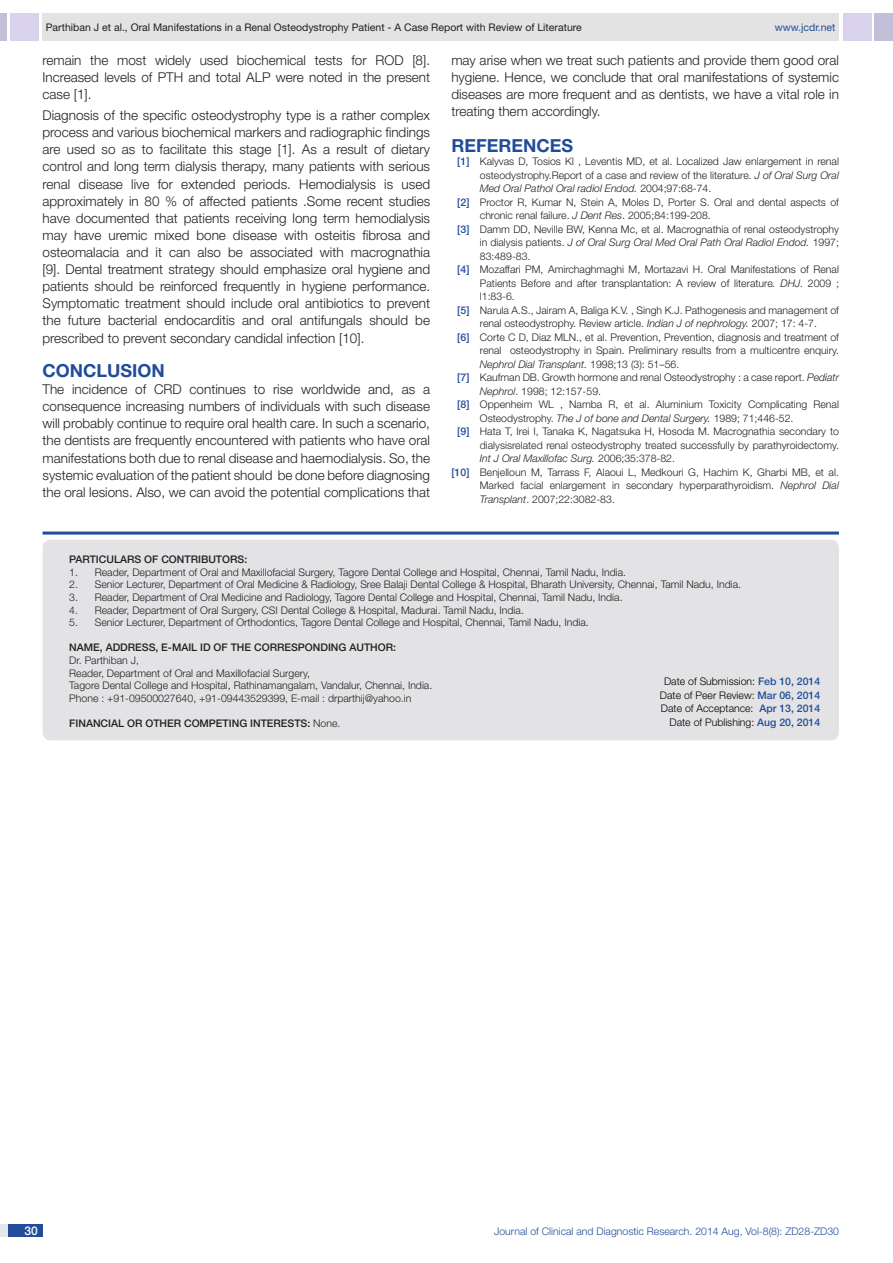
<style>
.page{position:relative;width:893px;height:1263px;background:#fff}
.page>*{position:absolute;margin:0;border:0;box-sizing:border-box;transform-origin:0 0}
.Heading{font:700 18px "Helvetica Neue";color:#214c99}
.Body_text{font:300 13.5px/17.1px "Helvetica Neue";color:#231f20;text-align:justify}
.t1{font:500 12px "Helvetica Neue";color:#fff}
.con_particulars{font:300 10.5px "Helvetica Neue";color:#231f20}
.t2{font:italic 300 10.5px "Helvetica Neue";color:#231f20}
.con_particulars-2{font:500 10.5px "Helvetica Neue";color:#231f20}
.t3{font:300 10.5px "Helvetica Neue";color:#000}
.t4{font:10.5px "Helvetica Neue";color:#231f20}
.t5{font:300 10.5px "Helvetica Neue";color:#214c99}
.t6{font:10.5px "Helvetica Neue";color:#214c99}
.s1{font-weight:500;color:#214c99}
.s2{font-style:italic}
.s3{font-style:normal}
.s4{font-weight:300}
</style>
<div class="page">
<div style="left:0;top:13px;width:7px;height:28px;background:#c3bfd8"></div>
<div style="left:10px;top:13px;width:29px;height:28px;background:#d9d2ec"></div>
<div style="left:43px;top:13px;width:796px;height:28px;background:#e3e3e3"></div>
<div style="left:875px;top:13px;width:18px;height:28px;background:#c3bfd8"></div>
<div style="left:843px;top:13px;width:29px;height:28px;background:#d9d2ec"></div>
<div style="left:0;top:1224px;width:43px;height:13px;background:#e6e7e9"></div>
<div style="left:8px;top:1224px;width:35px;height:13px;background:#214c99"></div>
<hr style="left:43px;top:531px;width:796px;height:3px;background:#214c99">
<div style="left:43px;top:540px;width:796px;height:200px;background:#e3e3e5;border-radius:9px"></div>
<p class="t4" style="left:46px;top:21px;width:537px">Parthiban J et al., Oral Manifestations in a Renal Osteodystrophy Patient - A Case Report with Review of Literature</p>
<p class="t6" style="left:775px;top:21px;width:62px">www.jcdr.net</p>
<p class="Body_text" style="left:43px;top:51px;width:389px">remain the most widely used biochemical tests for ROD [8].<br>Increased levels of PTH and total ALP were noted in the present case [1].</p>
<p class="Body_text" style="left:43px;top:107px;width:389px">Diagnosis of the specific osteodystrophy type is a rather complex process and various biochemical markers and radiographic findings are used so as to facilitate this stage [1]. As a result of dietary control and long term dialysis therapy, many patients with serious renal disease live for extended periods. Hemodialysis is used approximately in 80 % of affected patients .Some recent studies have documented that patients receiving long term hemodialysis may have uremic mixed bone disease with osteitis fibrosa and osteomalacia and it can also be associated with macrognathia [9]. Dental treatment strategy should emphasize oral hygiene and patients should be reinforced frequently in hygiene performance.<br>Symptomatic treatment should include oral antibiotics to prevent the future bacterial endocarditis and oral antifungals should be prescribed to prevent secondary candidal infection [10].</p>
<p class="Heading" style="left:43px;top:359px;width:124px">CONCLUSION</p>
<p class="Body_text" style="left:43px;top:380px;width:389px">The incidence of CRD continues to rise worldwide and, as a consequence increasing numbers of individuals with such disease will probably continue to require oral health care. In such a scenario, the dentists are frequently encountered with patients who have oral manifestations both due to renal disease and haemodialysis. So, the systemic evaluation of the patient should be done before diagnosing the oral lesions. Also, we can avoid the potential complications that</p>
<p class="Body_text" style="left:451px;top:51px;width:389px">may arise when we treat such patients and provide them good oral hygiene. Hence, we conclude that oral manifestations of systemic diseases are more frequent and as dentists, we have a vital role in treating them accordingly.</p>
<p class="Heading" style="left:451px;top:134px;width:123px">REFERENCES</p>
<p class="con_particulars" style="left:457px;top:155px;width:383px"><span class="s1">[1]</span> Kalyvas D, Tosios KI , Leventis MD, et al. Localized Jaw enlargement in renal</p>
<p class="con_particulars" style="left:480px;top:169px;width:361px">osteodystrophy.Report of a case and review of the literature. <span class="s2">J of Oral Surg Oral</span></p>
<p class="t2" style="left:480px;top:182px;width:233px">Med Oral Pathol Oral radiol Endod. <span class="s3">2004;97:68-74.</span></p>
<p class="con_particulars" style="left:457px;top:196px;width:383px"><span class="s1">[2]</span> Proctor R, Kumar N, Stein A, Moles D, Porter S. Oral and dental aspects of</p>
<p class="con_particulars" style="left:480px;top:209px;width:232px">chronic renal failure. <span class="s2">J Dent Res</span>. 2005;84:199-208.</p>
<p class="con_particulars" style="left:457px;top:223px;width:383px"><span class="s1">[3]</span> Damm DD, Neville BW, Kenna Mc, et al. Macrognathia of renal osteodystrophy</p>
<p class="t2" style="left:480px;top:236px;width:361px"><span class="s3">in dialysis patients.</span> J of Oral Surg Oral Med Oral Path Oral Radiol Endod. <span class="s3">1997;</span></p>
<p class="con_particulars" style="left:480px;top:250px;width:52px">83:489-83.</p>
<p class="con_particulars" style="left:457px;top:263px;width:383px"><span class="s1">[4]</span> Mozaffari PM, Amirchaghmaghi M, Mortazavi H. Oral Manifestations of Renal</p>
<p class="con_particulars" style="left:480px;top:277px;width:361px">Patients Before and after transplantation: A review of literature<span class="s2">. DHJ</span>. 2009 ;</p>
<p class="con_particulars" style="left:480px;top:290px;width:37px">l1:83-6.</p>
<p class="con_particulars" style="left:457px;top:304px;width:383px"><span class="s1">[5]</span> Narula A.S., Jairam A, Baliga K.V. , Singh K.J. Pathogenesis and management of</p>
<p class="con_particulars" style="left:480px;top:317px;width:339px">renal osteodystrophy. Review article. <span class="s2">Indian J of nephrology.</span> 2007; 17: 4-7.</p>
<p class="con_particulars" style="left:457px;top:331px;width:383px"><span class="s1">[6]</span> Corte C D, Diaz MLN., et al. Prevention, Prevention, diagnosis and treatment of</p>
<p class="con_particulars" style="left:480px;top:344px;width:361px">renal osteodystrophy in Spain. Preliminary results from a multicentre enquiry.</p>
<p class="t2" style="left:480px;top:358px;width:201px">Nephrol Dial Transplant. <span class="s3">1998;13 (3): 51–56.</span></p>
<p class="con_particulars" style="left:457px;top:371px;width:383px"><span class="s1">[7]</span> Kaufman DB. Growth hormone and renal Osteodystrophy : a case report. <span class="s2">Pediatr</span></p>
<p class="con_particulars" style="left:480px;top:385px;width:123px"><span class="s2">Nephrol</span>. 1998; 12:157-59.</p>
<p class="con_particulars" style="left:457px;top:398px;width:383px"><span class="s1">[8]</span> Oppenheim WL , Namba R, et al. Aluminium Toxicity Complicating Renal</p>
<p class="con_particulars" style="left:480px;top:412px;width:315px">Osteodystrophy. <span class="s2">The J of bone and Dental Surgery.</span> 1989; 71;446-52.</p>
<p class="con_particulars" style="left:457px;top:425px;width:383px"><span class="s1">[9]</span> Hata T, Irei I, Tanaka K, Nagatsuka H, Hosoda M. Macrognathia secondary to</p>
<p class="con_particulars" style="left:480px;top:439px;width:361px">dialysisrelated renal osteodystrophy treated successfully by parathyroidectomy.</p>
<p class="t2" style="left:480px;top:452px;width:197px">Int J Oral Maxillofac Surg. <span class="s3">2006;35:378-82.</span></p>
<p class="con_particulars" style="left:451px;top:466px;width:389px"><span class="s1">[10]</span> Benjelloun M, Tarrass F, Alaoui L, Medkouri G, Hachim K, Gharbi MB, et al.</p>
<p class="con_particulars" style="left:480px;top:479px;width:361px">Marked facial enlargement in secondary hyperparathyroidism. <span class="s2">Nephrol Dial</span></p>
<p class="con_particulars" style="left:480px;top:493px;width:137px"><span class="s2">Transplant</span>. 2007;22:3082-83.</p>
<p class="con_particulars-2" style="left:69px;top:553px;width:179px">PARTICULARS OF CONTRIBUTORS:</p>
<p class="con_particulars" style="left:69px;top:566px;width:558px">1. Reader, Department of Oral and Maxillofacial Surgery, Tagore Dental College and Hospital, Chennai, Tamil Nadu, India.</p>
<p class="con_particulars" style="left:69px;top:578px;width:673px">2. Senior Lecturer, Department of Oral Medicine &amp; Radiology, Sree Balaji Dental College &amp; Hospital, Bharath University, Chennai, Tamil Nadu, India.</p>
<p class="con_particulars" style="left:69px;top:591px;width:555px">3. Reader, Department of Oral Medicine and Radiology, Tagore Dental College and Hospital, Chennai, Tamil Nadu, India.</p>
<p class="con_particulars" style="left:69px;top:603px;width:456px">4. Reader, Department of Oral Surgery, CSI Dental College &amp; Hospital, Madurai. Tamil Nadu, India.</p>
<p class="con_particulars" style="left:69px;top:616px;width:521px">5. Senior Lecturer, Department of Orthodontics, Tagore Dental College and Hospital, Chennai, Tamil Nadu, India.</p>
<p class="con_particulars-2" style="left:69px;top:641px;width:328px">NAME, ADDRESS, E-MAIL ID OF THE CORRESPONDING AUTHOR:</p>
<p class="con_particulars" style="left:69px;top:654px;width:71px">Dr. Parthiban J,</p>
<p class="con_particulars" style="left:69px;top:666px;width:242px">Reader, Department of Oral and Maxillofacial Surgery,</p>
<p class="con_particulars" style="left:69px;top:679px;width:364px">Tagore Dental College and Hospital, Rathinamangalam, Vandalur, Chennai, India.</p>
<p class="con_particulars" style="left:69px;top:692px;width:343px">Phone : +91-09500027640, +91-09443529399, E-mail : drparthij@yahoo.in</p>
<p class="con_particulars-2" style="left:69px;top:717px;width:14px">Financial</p>
<p class="con_particulars-2" style="left:127px;top:717px;width:215px">OR OTHER COMPETING INTERESTS: <span class="s4">None.</span></p>
<p class="t3" style="left:664px;top:675px;width:158px">Date of Submission: <span class="s1">Feb 10, 2014</span></p>
<p class="t3" style="left:660px;top:688px;width:162px">Date of Peer Review: <span class="s1">Mar 06, 2014</span></p>
<p class="t3" style="left:661px;top:702px;width:161px">Date of Acceptance: <span class="s1">Apr 13, 2014</span></p>
<p class="t3" style="left:669px;top:715px;width:152px">Date of Publishing: <span class="s1">Aug 20, 2014</span></p>
<p class="t1" style="left:24px;top:1223px;width:15px">30</p>
<p class="t5" style="left:494px;top:1225px;width:346px">Journal of Clinical and Diagnostic Research. 2014 Aug, Vol-8(8): ZD28-ZD30</p>
</div>
